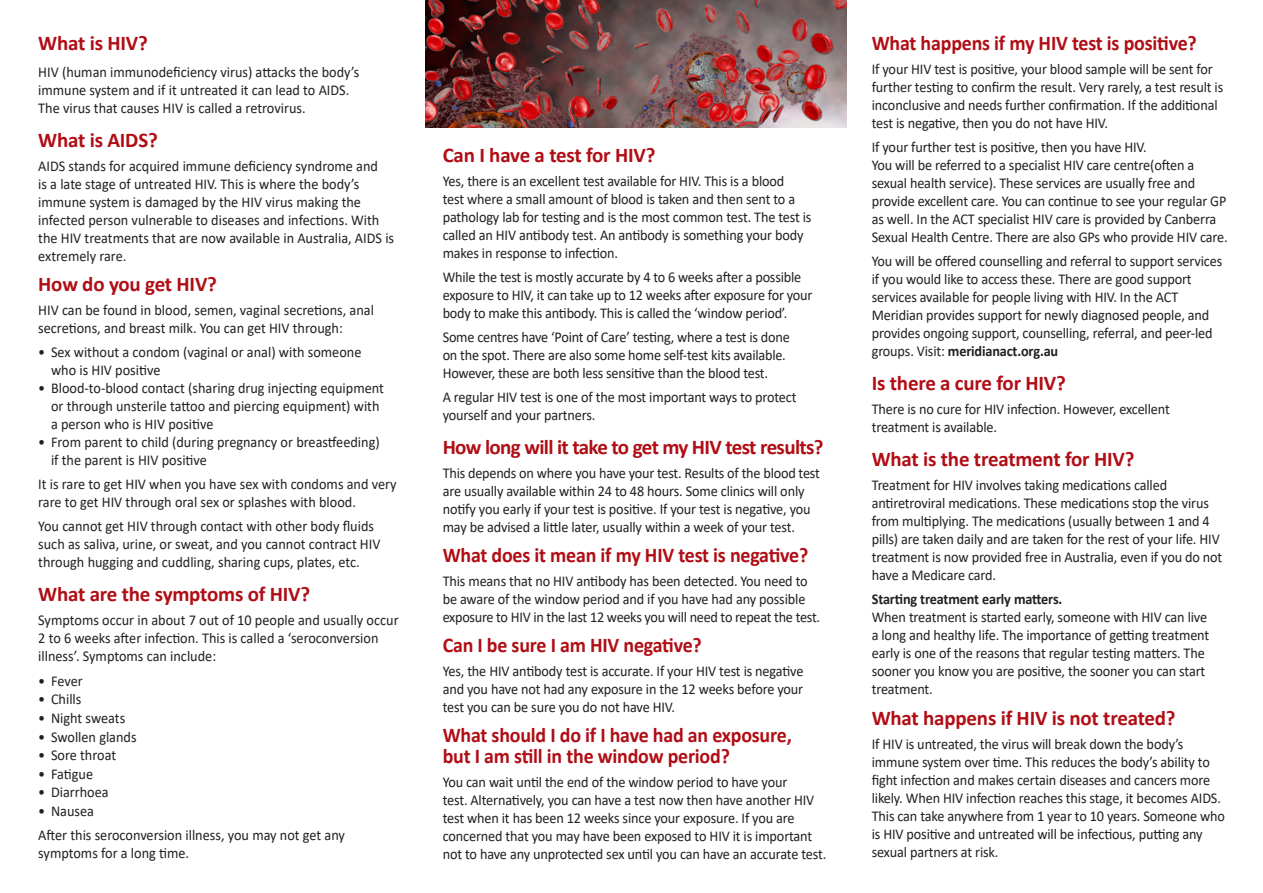
<style>
.page{position:relative;width:1263px;height:893px;background:#fff}
.page>*{position:absolute;margin:0;border:0;box-sizing:border-box;transform-origin:0 0}
.t1{font:700 21px "Calibri";letter-spacing:-.01em;color:#b00d15;scale:.95 1}
.t2{font:700 21px "Calibri";letter-spacing:-.01em;color:#b00d15}
.t3{font:700 21px "Calibri";letter-spacing:-.03em;color:#b00d15}
.t4{font:15px/18px "Calibri";letter-spacing:-.01em;color:#231f20;scale:.95 1}
.t5{font:700 15px "Calibri";letter-spacing:-.01em;color:#231f20;scale:.95 1}
.s1{font-weight:700}
</style>
<div class="page">
<img style="left:425px;top:0;width:421px;height:128px">
<p class="t2" style="left:38px;top:28px;width:111px">What is HIV?</p>
<p class="t4" style="left:38px;top:62px;width:340px">HIV (human immunodeficiency virus) attacks the body’s immune system and if it untreated it can lead to AIDS.</p>
<p class="t4" style="left:38px;top:98px;width:283px">The virus that causes HIV is called a retrovirus.</p>
<p class="t2" style="left:38px;top:125px;width:121px">What is AIDS?</p>
<p class="t4" style="left:38px;top:157px;width:376px">AIDS stands for acquired immune deficiency syndrome and<br>is a late stage of untreated HIV. This is where the body’s immune system is damaged by the HIV virus making the infected person vulnerable to diseases and infections. With the HIV treatments that are now available in Australia, AIDS is extremely rare.</p>
<p class="t2" style="left:38px;top:269px;width:180px">How do you get HIV?</p>
<p class="t4" style="left:38px;top:301px;width:355px">HIV can be found in blood, semen, vaginal secretions, anal secretions, and breast milk. You can get HIV through:</p>
<p class="t4" style="left:38px;top:343px;width:342px">• Sex without a condom (vaginal or anal) with someone</p>
<p class="t4" style="left:51px;top:361px;width:117px">who is HIV positive</p>
<p class="t4" style="left:38px;top:379px;width:365px">• Blood-to-blood contact (sharing drug injecting equipment</p>
<p class="t4" style="left:51px;top:397px;width:347px">or through unsterile tattoo and piercing equipment) with</p>
<p class="t4" style="left:51px;top:415px;width:173px">a person who is HIV positive</p>
<p class="t4" style="left:38px;top:433px;width:361px">• From parent to child (during pregnancy or breastfeeding)</p>
<p class="t4" style="left:51px;top:451px;width:166px">if the parent is HIV positive</p>
<p class="t4" style="left:38px;top:475px;width:379px">It is rare to get HIV when you have sex with condoms and very rare to get HIV through oral sex or splashes with blood.</p>
<p class="t4" style="left:38px;top:517px;width:362px">You cannot get HIV through contact with other body fluids such as saliva, urine, or sweat, and you cannot contract HIV through hugging and cuddling, sharing cups, plates, etc.</p>
<p class="t2" style="left:38px;top:579px;width:273px">What are the symptoms of HIV?</p>
<p class="t4" style="left:38px;top:611px;width:381px">Symptoms occur in about 7 out of 10 people and usually occur<br>2 to 6 weeks after infection. This is called a ‘seroconversion illness’. Symptoms can include:</p>
<p class="t4" style="left:38px;top:671px;width:48px">• Fever</p>
<p class="t4" style="left:38px;top:690px;width:47px">• Chills</p>
<p class="t4" style="left:38px;top:709px;width:93px">• Night sweats</p>
<p class="t4" style="left:38px;top:727px;width:105px">• Swollen glands</p>
<p class="t4" style="left:38px;top:746px;width:83px">• Sore throat</p>
<p class="t4" style="left:38px;top:764px;width:59px">• Fatigue</p>
<p class="t4" style="left:38px;top:783px;width:76px">• Diarrhoea</p>
<p class="t4" style="left:38px;top:802px;width:60px">• Nausea</p>
<p class="t4" style="left:38px;top:826px;width:324px">After this seroconversion illness, you may not get any symptoms for a long time.</p>
<p class="t2" style="left:443px;top:140px;width:214px">Can I have a test for HIV?</p>
<p class="t4" style="left:443px;top:172px;width:390px">Yes, there is an excellent test available for HIV. This is a blood<br>test where a small amount of blood is taken and then sent to a pathology lab for testing and is the most common test. The test is called an HIV antibody test. An antibody is something your body makes in response to infection.</p>
<p class="t4" style="left:443px;top:268px;width:391px">While the test is mostly accurate by 4 to 6 weeks after a possible exposure to HIV, it can take up to 12 weeks after exposure for your body to make this antibody. This is called the ‘window period’.</p>
<p class="t4" style="left:443px;top:328px;width:367px">Some centres have ‘Point of Care’ testing, where a test is done</p>
<p class="t4" style="left:443px;top:346px;width:363px">on the spot. There are also some home self-test kits available.</p>
<p class="t4" style="left:443px;top:364px;width:344px">However, these are both less sensitive than the blood test.</p>
<p class="t4" style="left:443px;top:388px;width:374px">A regular HIV test is one of the most important ways to protect yourself and your partners.</p>
<p class="t3" style="left:443px;top:432px;width:382px">How long will it take to get my HIV test results?</p>
<p class="t4" style="left:443px;top:464px;width:399px">This depends on where you have your test. Results of the blood test are usually available within 24 to 48 hours. Some clinics will only notify you early if your test is positive. If your test is negative, you may be advised a little later, usually within a week of your test.</p>
<p class="t1" style="left:443px;top:540px;width:386px">What does it mean if my HIV test is negative?</p>
<p class="t4" style="left:443px;top:572px;width:399px">This means that no HIV antibody has been detected. You need to be aware of the window period and if you have had any possible exposure to HIV in the last 12 weeks you will need to repeat the test.</p>
<p class="t1" style="left:443px;top:630px;width:274px">Can I be sure I am HIV negative?</p>
<p class="t4" style="left:443px;top:662px;width:381px">Yes, the HIV antibody test is accurate. If your HIV test is negative</p>
<p class="t4" style="left:443px;top:680px;width:381px">and you have not had any exposure in the 12 weeks before your</p>
<p class="t4" style="left:443px;top:698px;width:246px">test you can be sure you do not have HIV.</p>
<p class="t1" style="left:443px;top:720px;width:369px">What should I do if I have had an exposure,</p>
<p class="t1" style="left:443px;top:741px;width:304px">but I am still in the window period?</p>
<p class="t4" style="left:443px;top:773px;width:405px">You can wait until the end of the window period to have your<br>test. Alternatively, you can have a test now then have another HIV test when it has been 12 weeks since your exposure. If you are concerned that you may have been exposed to HIV it is important not to have any unprotected sex until you can have an accurate test.</p>
<p class="t1" style="left:872px;top:28px;width:344px">What happens if my HIV test is positive?</p>
<p class="t4" style="left:872px;top:59px;width:371px">If your HIV test is positive, your blood sample will be sent for further testing to confirm the result. Very rarely, a test result is inconclusive and needs further confirmation. If the additional test is negative, then you do not have HIV.</p>
<p class="t4" style="left:872px;top:137px;width:291px">If your further test is positive, then you have HIV.</p>
<p class="t4" style="left:872px;top:155px;width:376px">You will be referred to a specialist HIV care centre(often a sexual health service). These services are usually free and provide excellent care. You can continue to see your regular GP as well. In the ACT specialist HIV care is provided by Canberra Sexual Health Centre. There are also GPs who provide HIV care.</p>
<p class="t4" style="left:872px;top:251px;width:370px">You will be offered counselling and referral to support services if you would like to access these. There are good support services available for people living with HIV. In the ACT Meridian provides support for newly diagnosed people, and provides ongoing support, counselling, referral, and peer-led groups. Visit: <span class="s1">meridianact.org.au</span></p>
<p class="t2" style="left:872px;top:368px;width:196px">Is there a cure for HIV?</p>
<p class="t4" style="left:872px;top:400px;width:315px">There is no cure for HIV infection. However, excellent treatment is available.</p>
<p class="t2" style="left:872px;top:444px;width:264px">What is the treatment for HIV?</p>
<p class="t4" style="left:872px;top:476px;width:371px">Treatment for HIV involves taking medications called antiretroviral medications. These medications stop the virus from multiplying. The medications (usually between 1 and 4 pills) are taken daily and are taken for the rest of your life. HIV treatment is now provided free in Australia, even if you do not have a Medicare card.</p>
<p class="t5" style="left:872px;top:589px;width:202px">Starting treatment early matters.</p>
<p class="t4" style="left:872px;top:608px;width:357px">When treatment is started early, someone with HIV can live a long and healthy life. The importance of getting treatment early is one of the reasons that regular testing matters. The sooner you know you are positive, the sooner you can start treatment.</p>
<p class="t2" style="left:872px;top:704px;width:305px">What happens if HIV is not treated?</p>
<p class="t4" style="left:872px;top:735px;width:373px">If HIV is untreated, the virus will break down the body’s immune system over time. This reduces the body’s ability to fight infection and makes certain diseases and cancers more likely. When HIV infection reaches this stage, it becomes AIDS.<br>This can take anywhere from 1 year to 10 years. Someone who is HIV positive and untreated will be infectious, putting any sexual partners at risk.</p>
</div>
